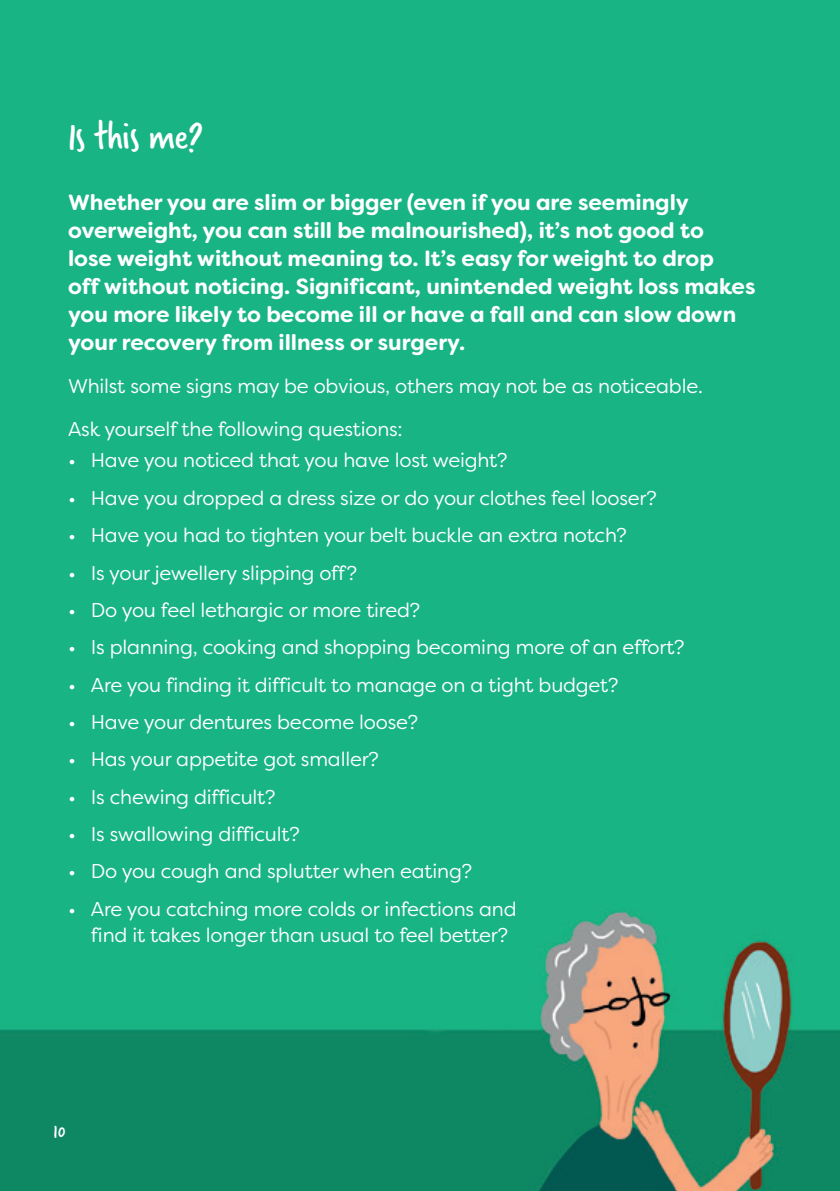
<style>
.page{position:relative;width:840px;height:1191px;background:#fff}
.page>*{position:absolute;margin:0;border:0;box-sizing:border-box;transform-origin:0 0}
.t1{font:42px "Verveine";letter-spacing:-.02em;color:#fff}
.t2{font:700 22px/28px "Filson Soft";color:#fff}
.t3{font:20px/26px "Filson Soft";letter-spacing:-.01em;color:#fff}
.t4{font:20px "Verveine";color:#fff}
</style>
<div class="page">
<img style="left:0;top:0;width:839px;height:1191px">
<p class="t1" style="left:68px;top:107px;width:136px">Is this me?</p>
<p class="t2" style="left:68px;top:188px;width:688px">Whether you are slim or bigger (even if you are seemingly overweight, you can still be malnourished), it’s not good to<br>lose weight without meaning to. It’s easy for weight to drop<br>off without noticing. Significant, unintended weight loss makes you more likely to become ill or have a fall and can slow down your recovery from illness or surgery.</p>
<p class="t3" style="left:68px;top:373px;width:636px">Whilst some signs may be obvious, others may not be as noticeable.</p>
<p class="t3" style="left:68px;top:416px;width:336px">Ask yourself the following questions:</p>
<p class="t3" style="left:68px;top:447px;width:440px">• Have you noticed that you have lost weight?</p>
<p class="t3" style="left:68px;top:485px;width:590px">• Have you dropped a dress size or do your clothes feel looser?</p>
<p class="t3" style="left:68px;top:522px;width:560px">• Have you had to tighten your belt buckle an extra notch?</p>
<p class="t3" style="left:68px;top:559px;width:290px">• Is your jewellery slipping off?</p>
<p class="t3" style="left:68px;top:597px;width:353px">• Do you feel lethargic or more tired?</p>
<p class="t3" style="left:68px;top:634px;width:617px">• Is planning, cooking and shopping becoming more of an effort?</p>
<p class="t3" style="left:68px;top:671px;width:551px">• Are you finding it difficult to manage on a tight budget?</p>
<p class="t3" style="left:68px;top:709px;width:351px">• Have your dentures become loose?</p>
<p class="t3" style="left:68px;top:746px;width:312px">• Has your appetite got smaller?</p>
<p class="t3" style="left:68px;top:783px;width:209px">• Is chewing difficult?</p>
<p class="t3" style="left:68px;top:821px;width:233px">• Is swallowing difficult?</p>
<p class="t3" style="left:68px;top:858px;width:405px">• Do you cough and splutter when eating?</p>
<p class="t3" style="left:91px;top:895px;width:427px;text-indent:-23px">• Are you catching more colds or infections and find it takes longer than usual to feel better?</p>
<p class="t4" style="left:53px;top:1117px;width:14px">10</p>
</div>
